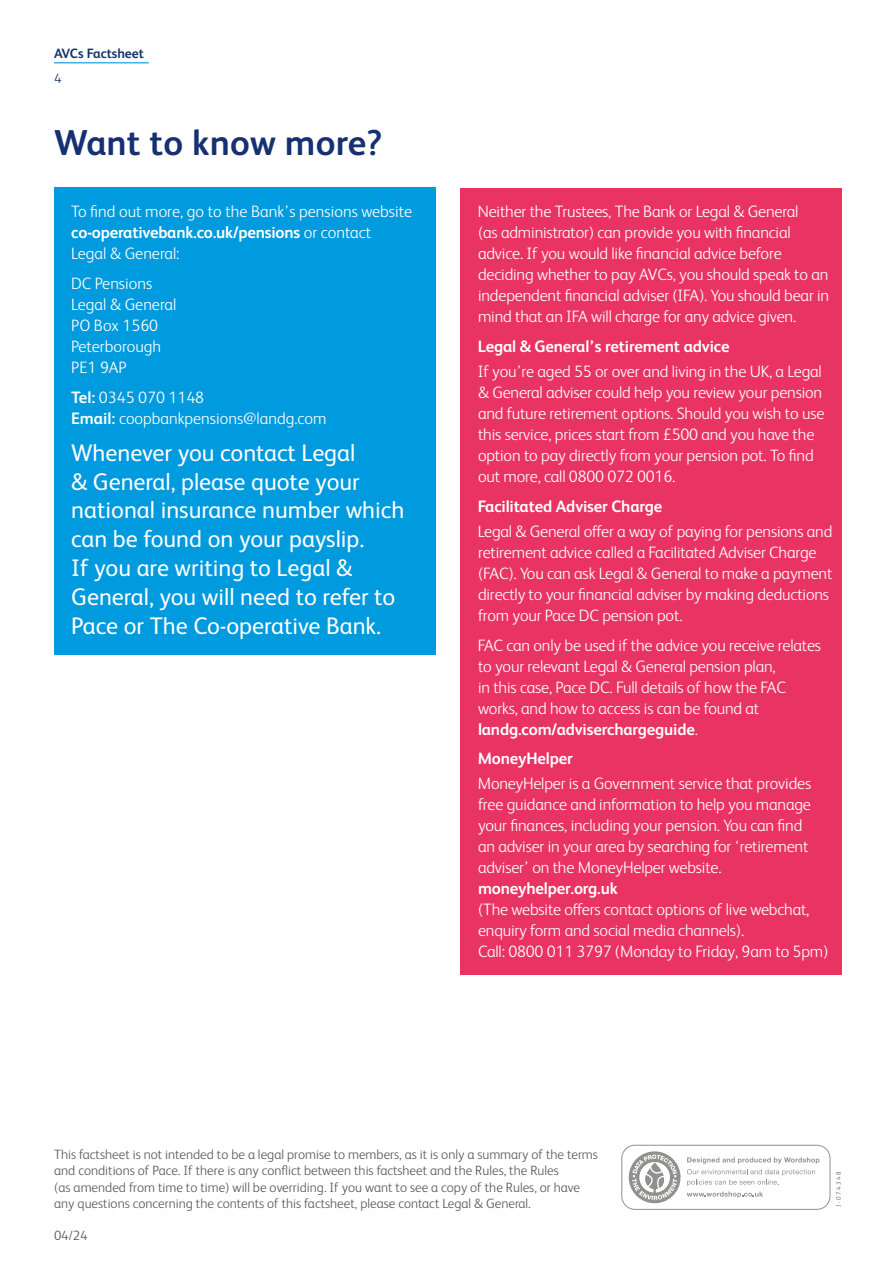
<style>
.page{position:relative;width:893px;height:1263px;background:#fff}
.page>*{position:absolute;margin:0;border:0;box-sizing:border-box;transform-origin:0 0}
.t1{font:700 36px "Coop Bank";letter-spacing:.005em;color:#163072}
.t2{font:24px/28.8px "Coop Bank";color:#fff}
.t3{font:300 16.5px/21px "Coop Bank";letter-spacing:-.01em;color:#fff}
.t4{font:700 16.5px "Coop Bank";letter-spacing:-.01em;color:#fff}
.t5{font:300 13.5px/16.5px "Coop Bank";color:#575756}
.t6{font:700 13.5px "Coop Bank";color:#13336d}
.t7{font:300 13.5px "Coop Bank";color:#13336d}
.t8{font:300 6.45px "Coop Bank";letter-spacing:.24em;color:#575756}
.s1{font-weight:700}
</style>
<div class="page">
<div style="left:54px;top:188px;width:381px;height:467px;background:#009ade"></div>
<div style="left:461px;top:188px;width:381px;height:786px;background:#e83363"></div>
<div style="left:621px;top:1145px;width:209px;height:65px;border:1px solid #575756;border-radius:13px"></div>
<svg style="left:628px;top:1151px;width:191px;height:52px"></svg>
<hr style="left:54px;top:62px;width:95px;height:1px;background:#009ade">
<p class="t6" style="left:54px;top:44px;width:91px">AVCs Factsheet</p>
<p class="t7" style="left:54px;top:69px;width:9px">4</p>
<h1 class="t1" style="left:54px;top:118px;width:330px">Want to know more?</h1>
<p class="t3" style="left:71px;top:201px;width:343px">To find out more, go to the Bank’s pensions website <span class="s1">co-operativebank.co.uk/pensions</span> or contact<br>Legal &amp; General:</p>
<p class="t3" style="left:71px;top:272px;width:107px">DC Pensions<br>Legal &amp; General<br>PO Box 1560<br>Peterborough<br>PE1 9AP</p>
<p class="t3" style="left:71px;top:386px;width:257px"><span class="s1">Tel:</span> 0345 070 1148<br><span class="s1">Email:</span> coopbankpensions@landg.com</p>
<h2 class="t2" style="left:71px;top:437px;width:335px">Whenever you contact Legal<br>&amp; General, please quote your national insurance number which can be found on your payslip.<br>If you are writing to Legal &amp;<br>General, you will need to refer to<br>Pace or The Co-operative Bank.</h2>
<p class="t3" style="left:478px;top:201px;width:353px">Neither the Trustees, The Bank or Legal &amp; General<br>(as administrator) can provide you with financial advice. If you would like financial advice before deciding whether to pay AVCs, you should speak to an independent financial adviser (IFA). You should bear in mind that an IFA will charge for any advice given.</p>
<p class="t4" style="left:478px;top:335px;width:253px">Legal &amp; General’s retirement advice</p>
<p class="t3" style="left:478px;top:360px;width:348px">If you’re aged 55 or over and living in the UK, a Legal &amp; General adviser could help you review your pension and future retirement options. Should you wish to use this service, prices start from £500 and you have the option to pay directly from your pension pot. To find out more, call 0800 072 0016.</p>
<p class="t4" style="left:478px;top:495px;width:186px">Facilitated Adviser Charge</p>
<p class="t3" style="left:478px;top:520px;width:356px">Legal &amp; General offer a way of paying for pensions and retirement advice called a Facilitated Adviser Charge (FAC). You can ask Legal &amp; General to make a payment directly to your financial adviser by making deductions from your Pace DC pension pot.</p>
<p class="t3" style="left:478px;top:634px;width:345px">FAC can only be used if the advice you receive relates to your relevant Legal &amp; General pension plan,<br>in this case, Pace DC. Full details of how the FAC works, and how to access is can be found at <span class="s1">landg.com/adviserchargeguide</span>.</p>
<p class="t4" style="left:478px;top:747px;width:97px">MoneyHelper</p>
<p class="t3" style="left:478px;top:772px;width:335px">MoneyHelper is a Government service that provides free guidance and information to help you manage your finances, including your pension. You can find an adviser in your area by searching for ‘retirement adviser’ on the MoneyHelper website.</p>
<p class="t4" style="left:478px;top:877px;width:141px">moneyhelper.org.uk</p>
<p class="t3" style="left:478px;top:898px;width:352px">(The website offers contact options of live webchat, enquiry form and social media channels).<br>Call: 0800 011 3797 (Monday to Friday, 9am to 5pm)</p>
<p class="t5" style="left:54px;top:1145px;width:545px">This factsheet is not intended to be a legal promise to members, as it is only a summary of the terms and conditions of Pace. If there is any conflict between this factsheet and the Rules, the Rules<br>(as amended from time to time) will be overriding. If you want to see a copy of the Rules, or have any questions concerning the contents of this factsheet, please contact Legal &amp; General.</p>
<p class="t5" style="left:54px;top:1226px;width:35px">04/24</p>
<p class="t8" style="left:834px;top:1207px;width:37px;rotate:-90deg">J-074348</p>
</div>
